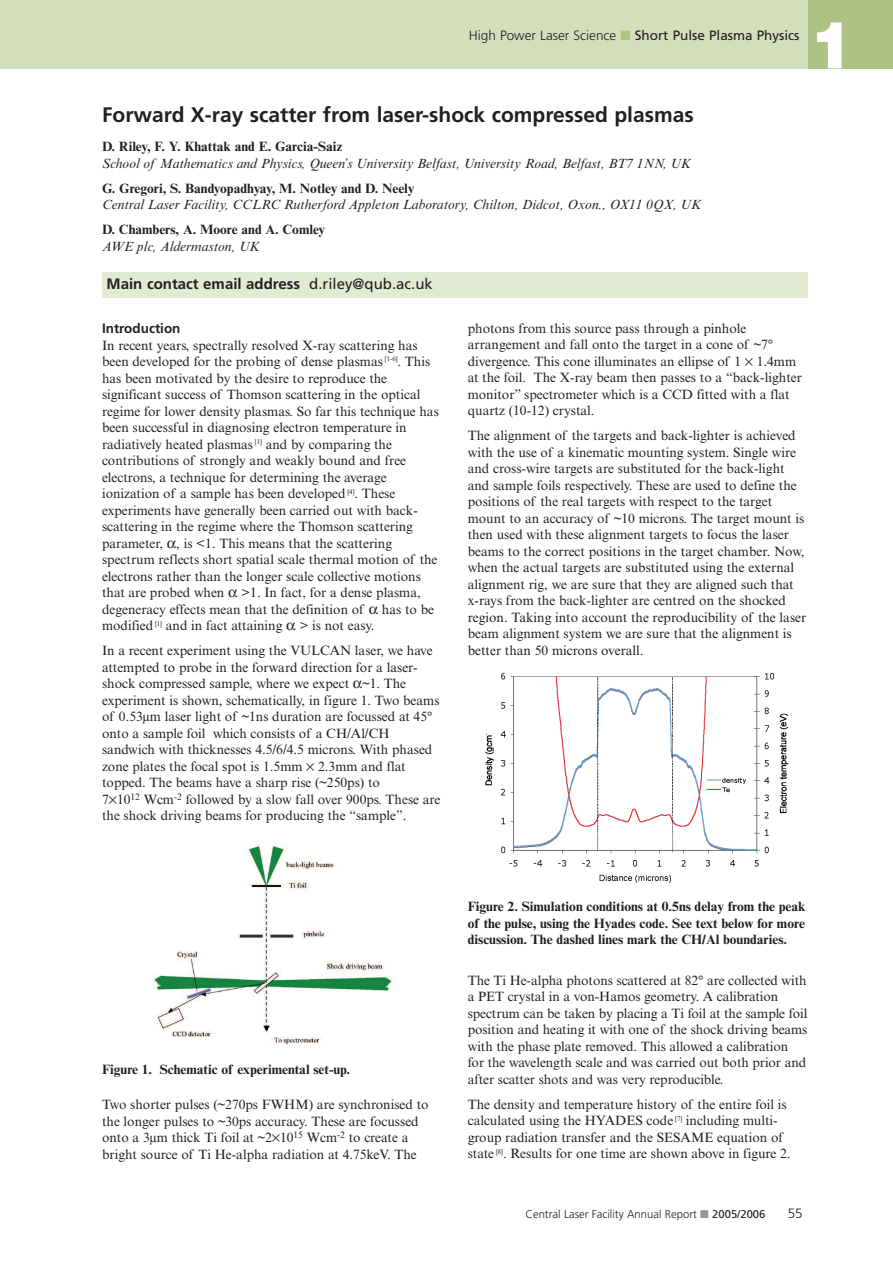
<style>
.page{position:relative;width:893px;height:1263px;background:#fff}
.page>*{position:absolute;margin:0;border:0;box-sizing:border-box;transform-origin:0 0}
.t1{font:900 66px "Helvetica Neue";color:#fff}
.t2{font:700 21px "Frutiger";color:#231f20}
.t3{font:700 15px "Frutiger";color:#231f20}
.t4{font:13.5px/16.5px "Times NRMT";color:#231f20}
.t5{font:700 13.5px/16.5px "Times NRMT";color:#231f20;text-align:justify}
.t6{font:italic 13.5px "Times NRMT";color:#231f20}
.t7{font:13.5px "Frutiger";color:#231f20}
.t8{font:700 13.5px "Frutiger";color:#231f20}
.t9{font:300 13.5px "Frutiger";color:#231f20}
.t10{font:300 11.25px "Frutiger";color:#231f20}
.s1{font-weight:300}
.s2{color:#adc383}
.s3{font-weight:400}
.s4{color:#939598}
</style>
<div class="page">
<div style="left:102px;top:272px;width:706px;height:26px;background:#e3ead4"></div>
<div style="left:808px;top:0;width:85px;height:68px;background:#adc383"></div>
<div style="left:0;top:0;width:808px;height:68px;background:#d3debb"></div>
<img style="left:154px;top:845px;width:238px;height:202px">
<img style="left:485px;top:672px;width:304px;height:211px">
<p class="t7" style="left:469px;top:30px;width:332px"><span class="s1">High Power Laser Science</span> <span class="s2">■</span> Short Pulse Plasma Physics</p>
<h1 class="t1" style="left:809px;top:21px;width:46px">1</h1>
<h2 class="t2" style="left:102px;top:106px;width:593px">Forward X-ray scatter from laser-shock compressed plasmas</h2>
<p class="t5" style="left:102px;top:140px;width:242px">D. Riley, F. Y. Khattak and E. Garcia-Saiz</p>
<p class="t6" style="left:102px;top:158px;width:590px">School of Mathematics and Physics, Queen’s University Belfast, University Road, Belfast, BT7 1NN, UK</p>
<p class="t5" style="left:102px;top:181px;width:314px">G. Gregori, S. Bandyopadhyay, M. Notley and D. Neely</p>
<p class="t6" style="left:102px;top:200px;width:600px">Central Laser Facility, CCLRC Rutherford Appleton Laboratory, Chilton, Didcot, Oxon., OX11 0QX, UK</p>
<p class="t5" style="left:102px;top:223px;width:225px">D. Chambers, A. Moore and A. Comley</p>
<p class="t6" style="left:102px;top:241px;width:159px">AWE plc, Aldermaston, UK</p>
<p class="t3" style="left:107px;top:278px;width:328px">Main contact email address <span class="s3">d.riley@qub.ac.uk</span></p>
<p class="t8" style="left:102px;top:323px;width:80px">Introduction</p>
<p class="t4" style="left:102px;top:338px;width:338px">In recent years, spectrally resolved X-ray scattering has been developed for the probing of dense plasmas <sup>[1-6]</sup>. This has been motivated by the desire to reproduce the significant success of Thomson scattering in the optical regime for lower density plasmas. So far this technique has been successful in diagnosing electron temperature in radiatively heated plasmas <sup>[1]</sup> and by comparing the contributions of strongly and weakly bound and free electrons, a technique for determining the average ionization of a sample has been developed <sup>[4]</sup>. These experiments have generally been carried out with back&shy;scattering in the regime where the Thomson scattering parameter, , is &lt;1. This means that the scattering spectrum reflects short spatial scale thermal motion of the electrons rather than the longer scale collective motions that are probed when</p>
<p class="t4" style="left:102px;top:586px;width:320px;text-indent:139px">&gt;1. In fact, for a dense plasma, degeneracy effects mean that the definition of</p>
<p class="t4" style="left:382px;top:602px;width:54px">has to be</p>
<p class="t4" style="left:102px;top:619px;width:182px">modified <sup>[1]</sup> and in fact attaining</p>
<p class="t4" style="left:102px;top:615px;width:332px;line-height:25px;text-indent:197px">&gt; is not easy.<br>In a recent experiment using the VULCAN laser, we have</p>
<p class="t4" style="left:102px;top:660px;width:340px">attempted to probe in the forward direction for a laser&shy;shock compressed sample, where we expect ~1. The experiment is shown, schematically, in figure 1. Two beams of 0.53µm laser light of ~1ns duration are focussed at 45° onto a sample foil which consists of a CH/Al/CH sandwich with thicknesses 4.5/6/4.5 microns. With phased zone plates the focal spot is 1.5mm 2.3mm and flat topped. The beams have a sharp rise (~250ps) to<br>7 10<sup>12</sup> Wcm<sup>-2</sup> followed by a slow fall over 900ps. These are the shock driving beams for producing the “sample”.</p>
<p class="t4" style="left:468px;top:321px;width:336px">photons from this source pass through a pinhole arrangement and fall onto the target in a cone of ~7° divergence. This cone illuminates an ellipse of 1 1.4mm at the foil. The X-ray beam then passes to a “back-lighter monitor” spectrometer which is a CCD fitted with a flat quartz (10-12) crystal.</p>
<p class="t4" style="left:468px;top:429px;width:340px">The alignment of the targets and back-lighter is achieved with the use of a kinematic mounting system. Single wire and cross-wire targets are substituted for the back-light and sample foils respectively. These are used to define the positions of the real targets with respect to the target mount to an accuracy of ~10 microns. The target mount is then used with these alignment targets to focus the laser beams to the correct positions in the target chamber. Now, when the actual targets are substituted using the external alignment rig, we are sure that they are aligned such that x-rays from the back-lighter are centred on the shocked region. Taking into account the reproducibility of the laser beam alignment system we are sure that the alignment is better than 50 microns overall.</p>
<p class="t5" style="left:102px;top:1062px;width:250px">Figure 1. Schematic of experimental set-up.</p>
<p class="t4" style="left:102px;top:1098px;width:328px">Two shorter pulses (~270ps FWHM) are synchronised to the longer pulses to ~30ps accuracy. These are focussed onto a 3µm thick Ti foil at ~2 10<sup>15</sup> Wcm<sup>-2</sup> to create a bright source of Ti He-alpha radiation at 4.75keV. The</p>
<p class="t5" style="left:468px;top:900px;width:339px">Figure 2. Simulation conditions at 0.5ns delay from the peak of the pulse, using the Hyades code. See text below for more discussion. The dashed lines mark the CH/Al boundaries.</p>
<p class="t4" style="left:468px;top:973px;width:341px">The Ti He-alpha photons scattered at 82° are collected with a PET crystal in a von-Hamos geometry. A calibration spectrum can be taken by placing a Ti foil at the sample foil position and heating it with one of the shock driving beams with the phase plate removed. This allowed a calibration for the wavelength scale and was carried out both prior and after scatter shots and was very reproducible.</p>
<p class="t4" style="left:468px;top:1097px;width:324px">The density and temperature history of the entire foil is calculated using the HYADES code <sup>[7]</sup> including multi&shy;group radiation transfer and the SESAME equation of state <sup>[8]</sup>. Results for one time are shown above in figure 2.</p>
<p class="t10" style="left:526px;top:1210px;width:241px">Central Laser Facility Annual Report <span class="s4">■</span> <span class="s3">2005/2006</span></p>
<p class="t9" style="left:788px;top:1208px;width:17px">55</p>
</div>
